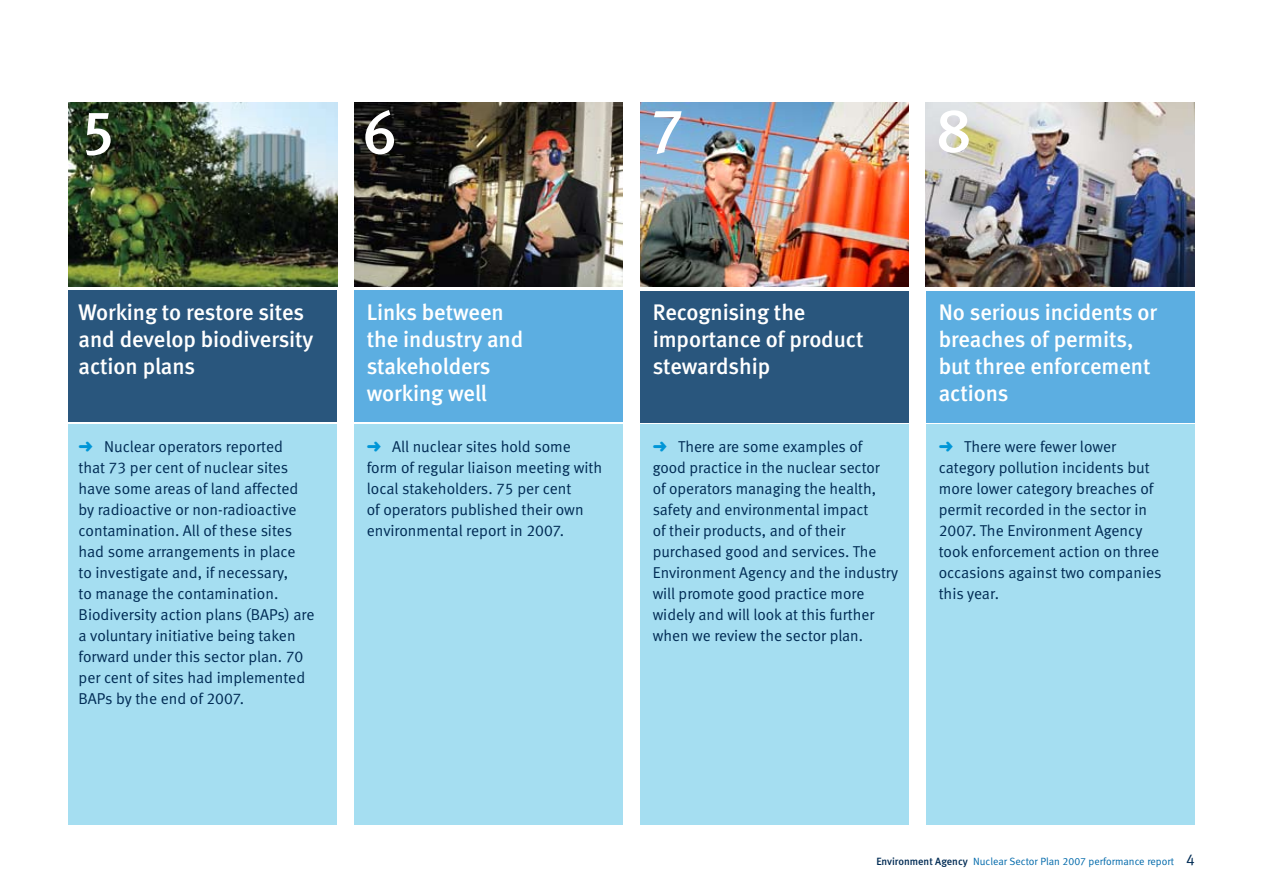
<style>
.page{position:relative;width:1263px;height:893px;background:#fff}
.page>*{position:absolute;margin:0;border:0;box-sizing:border-box;transform-origin:0 0}
.t1{font:500 61.5px "EA Meta";color:#fff}
.t2{font:500 22.5px/27px "EA Meta";letter-spacing:-.005em;color:#fff}
.t3{font:15.75px/21px "EA Meta Normal";color:#002b54}
.t4{font:10.5px "EA Meta Normal";color:#0069aa}
.s1{color:#0096d7}
.s2{font-family:"EA Meta";font-weight:500;color:#002b54}
.s3{font-size:15.75px;color:#002b54}
</style>
<div class="page">
<img style="left:68px;top:102px;width:269px;height:185px">
<div style="left:926px;top:425px;width:269px;height:400px;background:#a5def1"></div>
<div style="left:640px;top:291px;width:269px;height:131px;background:#29567d"></div>
<div style="left:354px;top:291px;width:269px;height:131px;background:#5caee1"></div>
<div style="left:68px;top:425px;width:269px;height:400px;background:#a5def1"></div>
<div style="left:926px;top:291px;width:269px;height:131px;background:#5caee1"></div>
<div style="left:640px;top:425px;width:269px;height:400px;background:#a5def1"></div>
<div style="left:354px;top:425px;width:269px;height:400px;background:#a5def1"></div>
<div style="left:68px;top:291px;width:269px;height:131px;background:#29567d"></div>
<img style="left:354px;top:102px;width:269px;height:185px">
<img style="left:640px;top:102px;width:269px;height:185px">
<img style="left:926px;top:102px;width:269px;height:185px">
<h1 class="t1" style="left:81px;top:97px;width:36px">5</h1>
<h1 class="t1" style="left:362px;top:97px;width:36px">6</h1>
<h1 class="t1" style="left:649px;top:95px;width:36px">7</h1>
<h1 class="t1" style="left:936px;top:95px;width:36px">8</h1>
<h2 class="t2" style="left:79px;top:299px;width:236px">Working to restore sites and develop biodiversity action plans</h2>
<p class="t3" style="left:79px;top:436px;width:237px"><span class="s1">➜</span> Nuclear operators reported<br>that 73 per cent of nuclear sites have some areas of land affected by radioactive or non-radioactive contamination. All of these sites had some arrangements in place<br>to investigate and, if necessary,<br>to manage the contamination.<br>Biodiversity action plans (BAPs) are a voluntary initiative being taken forward under this sector plan. 70 per cent of sites had implemented<br>BAPs by the end of 2007.</p>
<h2 class="t2" style="left:367px;top:299px;width:158px">Links between the industry and stakeholders working well</h2>
<p class="t3" style="left:367px;top:436px;width:237px"><span class="s1">➜</span> All nuclear sites hold some form of regular liaison meeting with local stakeholders. 75 per cent<br>of operators published their own environmental report in 2007.</p>
<h2 class="t2" style="left:653px;top:299px;width:212px">Recognising the importance of product stewardship</h2>
<p class="t3" style="left:653px;top:436px;width:247px"><span class="s1">➜</span> There are some examples of good practice in the nuclear sector<br>of operators managing the health, safety and environmental impact<br>of their products, and of their purchased good and services. The<br>Environment Agency and the industry will promote good practice more widely and will look at this further when we review the sector plan.</p>
<h2 class="t2" style="left:939px;top:299px;width:220px">No serious incidents or breaches of permits, but three enforcement actions</h2>
<p class="t3" style="left:939px;top:436px;width:224px"><span class="s1">➜</span> There were fewer lower category pollution incidents but more lower category breaches of permit recorded in the sector in<br>2007. The Environment Agency took enforcement action on three occasions against two companies this year.</p>
<p class="t4" style="left:876px;top:855px;width:320px"><span class="s2">Environment Agency</span> Nuclear Sector Plan 2007 performance report <span class="s3">4</span></p>
</div>
